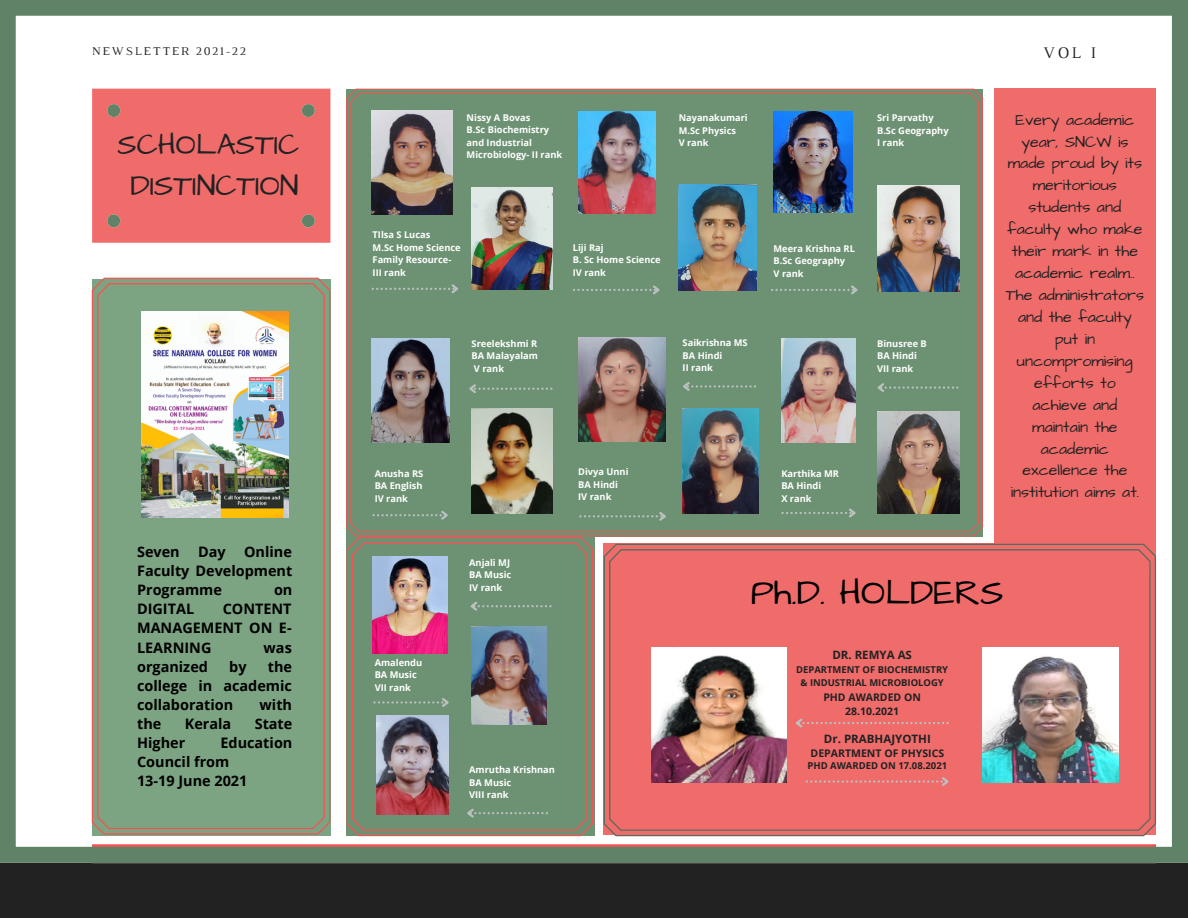
<style>
.page{position:relative;width:1188px;height:918px;background:#fff}
.page>*{position:absolute;margin:0;border:0;box-sizing:border-box;transform-origin:0 0}
.t1{font:36px "Architects Daughter";color:#000}
.t2{font:30px "Architects Daughter";color:#222}
.t3{font:16.5px "Luthier";color:#222}
.t4{font:16.05px/21.9px "Architects Daughter";color:#222;text-align:center}
.t5{font:700 14.4px/19.2px "Open Sans";color:#000;text-align:justify}
.t6{font:12.15px "Luthier";letter-spacing:.14em;color:#222}
.t7{font:700 11.55px "Open Sans";color:#222}
.t8{font:700 10.5px/14.5px "Open Sans";color:#222;text-align:center}
.t9{font:700 9.45px/13px "Open Sans";color:#222;text-align:center}
.t10{font:700 9.3px/12.5px "Open Sans";color:#fff}
</style>
<div class="page">
<div style="left:0;top:863px;width:1188px;height:55px;background:#222"></div>
<img style="left:0;top:0;width:1188px;height:863px">
<p class="t6" style="left:92px;top:47px;width:156px">NEWSLETTER 2021-22</p>
<p class="t3" style="left:1043px;top:47px;width:54px">VOL I</p>
<p class="t2" style="left:117px;top:125px;width:184px">SCHOLASTIC</p>
<p class="t2" style="left:130px;top:166px;width:170px">DISTINCTION</p>
<p class="t5" style="left:137px;top:542px;width:157px;text-indent:107px">Online Faculty Development Programme</p>
<p class="t5" style="left:137px;top:542px;width:44px">Seven</p>
<p class="t5" style="left:198px;top:542px;width:29px">Day</p>
<p class="t5" style="left:274px;top:580px;width:20px">on</p>
<p class="t5" style="left:137px;top:599px;width:156px;text-indent:86px">CONTENT MANAGEMENT ON E-LEARNING</p>
<p class="t5" style="left:137px;top:599px;width:59px">DIGITAL</p>
<p class="t5" style="left:264px;top:637px;width:30px">was</p>
<p class="t5" style="left:137px;top:656px;width:72px">organized</p>
<p class="t5" style="left:229px;top:656px;width:19px">by</p>
<p class="t5" style="left:137px;top:656px;width:156px;text-indent:131px">the college in academic collaboration</p>
<p class="t5" style="left:260px;top:695px;width:34px">with</p>
<p class="t5" style="left:137px;top:714px;width:26px">the</p>
<p class="t5" style="left:185px;top:714px;width:48px">Kerala</p>
<p class="t5" style="left:255px;top:714px;width:39px">State</p>
<p class="t5" style="left:137px;top:733px;width:50px">Higher</p>
<p class="t5" style="left:137px;top:733px;width:157px;text-indent:83px">Education<br>Council from</p>
<p class="t5" style="left:137px;top:771px;width:112px">13-19 June 2021</p>
<p class="t10" style="left:467px;top:111px;width:65px">Nissy A Bovas</p>
<p class="t10" style="left:467px;top:123px;width:97px">B.Sc Biochemistry and Industrial<br>Microbiology- II rank</p>
<p class="t10" style="left:679px;top:111px;width:70px">Nayanakumari</p>
<p class="t10" style="left:679px;top:124px;width:59px">M.Sc Physics</p>
<p class="t10" style="left:679px;top:136px;width:31px">V rank</p>
<p class="t10" style="left:877px;top:112px;width:58px">Sri Parvathy</p>
<p class="t10" style="left:877px;top:124px;width:73px">B.Sc Geography</p>
<p class="t10" style="left:877px;top:136px;width:29px">I rank</p>
<p class="t10" style="left:373px;top:229px;width:59px">TIlsa S Lucas</p>
<p class="t10" style="left:373px;top:241px;width:90px">M.Sc Home Science</p>
<p class="t10" style="left:373px;top:253px;width:80px">Family Resource-</p>
<p class="t10" style="left:373px;top:266px;width:35px">III rank</p>
<p class="t10" style="left:472px;top:337px;width:67px">Sreelekshmi R</p>
<p class="t10" style="left:472px;top:350px;width:68px">BA Malayalam</p>
<p class="t10" style="left:474px;top:362px;width:32px">V rank</p>
<p class="t10" style="left:573px;top:241px;width:32px">Liji Raj</p>
<p class="t10" style="left:573px;top:253px;width:89px">B. Sc Home Science</p>
<p class="t10" style="left:573px;top:266px;width:35px">IV rank</p>
<p class="t10" style="left:683px;top:336px;width:67px">Saikrishna MS</p>
<p class="t10" style="left:683px;top:349px;width:41px">BA Hindi</p>
<p class="t10" style="left:683px;top:361px;width:32px">II rank</p>
<p class="t10" style="left:774px;top:242px;width:83px">Meera Krishna RL</p>
<p class="t10" style="left:774px;top:255px;width:73px">B.Sc Geography</p>
<p class="t10" style="left:774px;top:267px;width:32px">V rank</p>
<p class="t10" style="left:877px;top:337px;width:51px">Binusree B</p>
<p class="t10" style="left:877px;top:350px;width:41px">BA Hindi</p>
<p class="t10" style="left:877px;top:362px;width:38px">VII rank</p>
<p class="t10" style="left:375px;top:467px;width:50px">Anusha RS</p>
<p class="t10" style="left:375px;top:480px;width:50px">BA English</p>
<p class="t10" style="left:375px;top:492px;width:35px">IV rank</p>
<p class="t10" style="left:578px;top:466px;width:52px">Divya Unni</p>
<p class="t10" style="left:578px;top:478px;width:41px">BA Hindi</p>
<p class="t10" style="left:578px;top:490px;width:35px">IV rank</p>
<p class="t10" style="left:781px;top:467px;width:59px">Karthika MR</p>
<p class="t10" style="left:781px;top:480px;width:41px">BA Hindi</p>
<p class="t10" style="left:781px;top:492px;width:32px">X rank</p>
<p class="t4" style="left:1006px;top:109px;width:140px">Every academic year, SNCW is made proud by its meritorious students and faculty who make their mark in the academic realm..<br>The administrators and the faculty put in uncompromising efforts to achieve and maintain the academic excellence the institution aims at.</p>
<p class="t10" style="left:375px;top:656px;width:49px">Amalendu</p>
<p class="t10" style="left:375px;top:668px;width:44px">BA Music</p>
<p class="t10" style="left:375px;top:681px;width:38px">VII rank</p>
<p class="t10" style="left:469px;top:556px;width:42px">Anjali MJ</p>
<p class="t10" style="left:469px;top:568px;width:44px">BA Music</p>
<p class="t10" style="left:469px;top:581px;width:35px">IV rank</p>
<p class="t10" style="left:469px;top:763px;width:87px">Amrutha Krishnan</p>
<p class="t10" style="left:469px;top:776px;width:44px">BA Music</p>
<p class="t10" style="left:469px;top:788px;width:41px">VIII rank</p>
<p class="t1" style="left:751px;top:568px;width:254px">Ph.D. HOLDERS</p>
<p class="t7" style="left:832px;top:647px;width:81px">DR. REMYA AS</p>
<p class="t9" style="left:796px;top:663px;width:153px">DEPARTMENT OF BIOCHEMISTRY &amp; INDUSTRIAL MICROBIOLOGY</p>
<p class="t8" style="left:823px;top:689px;width:99px">PHD AWARDED ON<br>28.10.2021</p>
<p class="t7" style="left:824px;top:730px;width:108px">Dr. PRABHAJYOTHI</p>
<p class="t8" style="left:811px;top:745px;width:135px">DEPARTMENT OF PHYSICS</p>
<p class="t9" style="left:807px;top:759px;width:141px">PHD AWARDED ON 17.08.2021</p>
</div>
